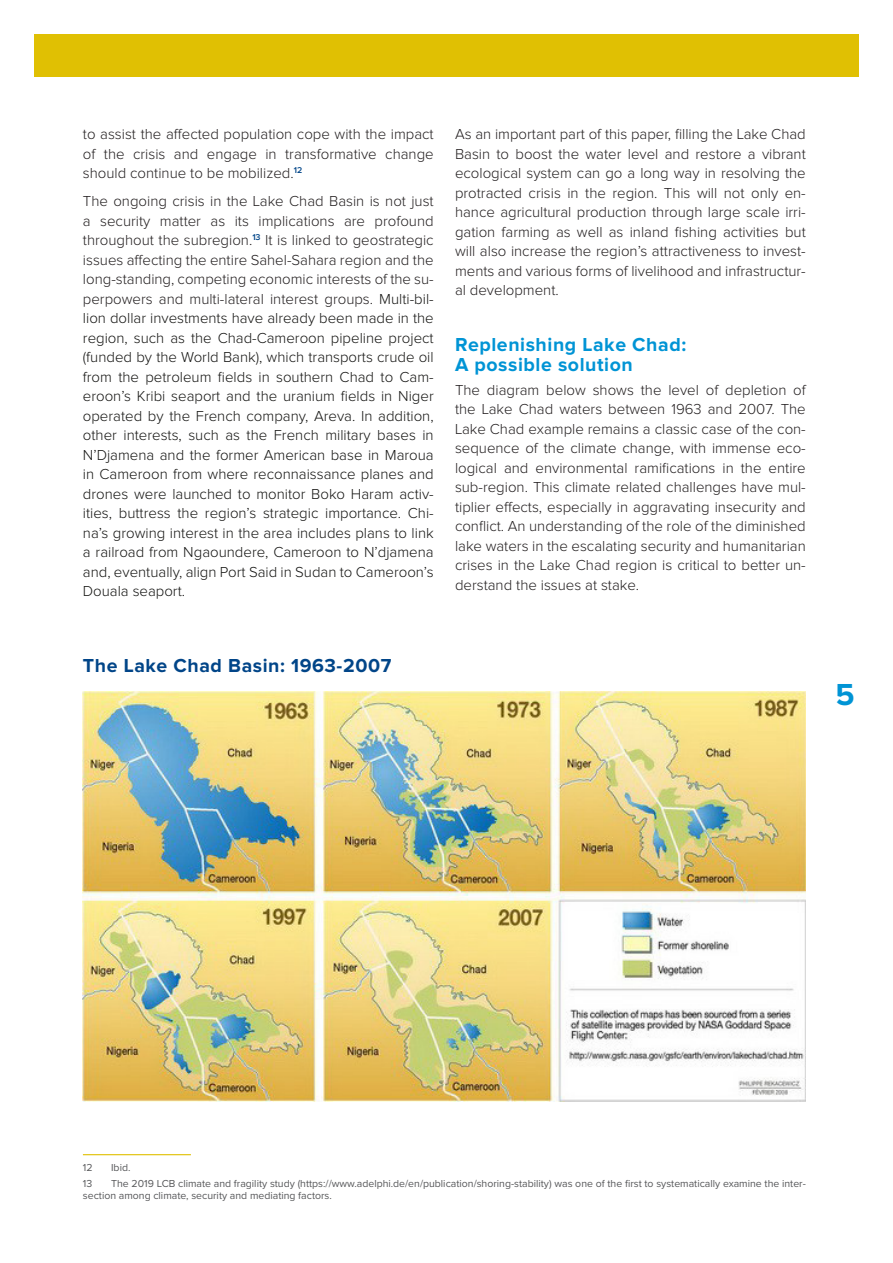
<style>
.page{position:relative;width:893px;height:1263px;background:#fff}
.page>*{position:absolute;margin:0;border:0;box-sizing:border-box;transform-origin:0 0}
.t1{font:700 31.5px "Proxima Nova";color:#0094d5}
.Head_2{font:700 19.5px/19.5px "Proxima Nova";letter-spacing:.03em;color:#0094d5}
.Table_heading{font:700 19.5px "Proxima Nova";letter-spacing:.03em;color:#014588}
.Body{font:300 15px/19.5px "Proxima Nova";color:#231f20;text-align:justify}
.Body-2{font:300 15px/19.5px "Proxima Nova";color:#141412;text-align:justify}
.Footnote{font:10.5px/12px "Proxima Nova";color:#57585a}
.s1{color:#231f20}
</style>
<div class="page">
<div style="left:34px;top:34px;width:825px;height:43px;background:#e0c003"></div>
<hr style="left:83px;top:1154px;width:108px;height:1px;background:#e0c003">
<img style="left:83px;top:691px;width:723px;height:411px">
<p class="Body" style="left:83px;top:125px;width:352px">to assist the affected population cope with the impact of the crisis and engage in transformative change should continue to be mobilized.<sup>12</sup></p>
<p class="Body-2" style="left:83px;top:192px;width:352px"><span class="s1">The ongoing crisis in the Lake Chad Basin is not just a security matter as its implications are profound throughout the subregion.</span><sup>13</sup> <span class="s1">It is linked to geostrategic issues affecting the entire Sahel-Sahara region and the long-standing, competing economic interests of the su&shy;perpowers and multi-lateral interest groups.</span> Multi-bil&shy;lion dollar investments have already been made in the region, such as the Chad-Cameroon pipeline project (funded by the World Bank), which transports crude oil from the petroleum fields in southern Chad to Cam&shy;eroon’s Kribi seaport and the uranium fields in Niger operated by the French company, Areva. In addition, other interests, such as the French military bases in N’Djamena and the former American base in Maroua in Cameroon from where reconnaissance planes and drones were launched to monitor Boko Haram activ&shy;ities, buttress the region’s strategic importance. Chi&shy;na’s growing interest in the area includes plans to link a railroad from Ngaoundere, Cameroon to N’djamena and, eventually, align Port Said in Sudan to Cameroon’s Douala seaport.</p>
<p class="Body" style="left:455px;top:125px;width:352px">As an important part of this paper, filling the Lake Chad Basin to boost the water level and restore a vibrant ecological system can go a long way in resolving the protracted crisis in the region. This will not only en&shy;hance agricultural production through large scale irri&shy;gation farming as well as inland fishing activities but will also increase the region’s attractiveness to invest&shy;ments and various forms of livelihood and infrastructur&shy;al development.</p>
<p class="Head_2" style="left:455px;top:336px;width:233px">Replenishing Lake Chad:<br>A possible solution</p>
<p class="Body" style="left:455px;top:380px;width:352px">The diagram below shows the level of depletion of the Lake Chad waters between 1963 and 2007. The Lake Chad example remains a classic case of the con&shy;sequence of the climate change, with immense eco&shy;logical and environmental ramifications in the entire sub-region. This climate related challenges have mul&shy;tiplier effects, especially in aggravating insecurity and conflict. An understanding of the role of the diminished lake waters in the escalating security and humanitarian crises in the Lake Chad region is critical to better un&shy;derstand the issues at stake.</p>
<p class="Table_heading" style="left:83px;top:654px;width:310px">The Lake Chad Basin: 1963-2007</p>
<p class="t1" style="left:835px;top:677px;width:21px">5</p>
<p class="Footnote" style="left:83px;top:1161px;width:11px">12</p>
<p class="Footnote" style="left:111px;top:1161px;width:21px">Ibid.</p>
<p class="Footnote" style="left:83px;top:1177px;width:11px">13</p>
<p class="Footnote" style="left:83px;top:1177px;width:724px;text-indent:28px">The 2019 LCB climate and fragility study (https://www.adelphi.de/en/publication/shoring-stability) was one of the first to systematically examine the inter&shy;section among climate, security and mediating factors.</p>
</div>
